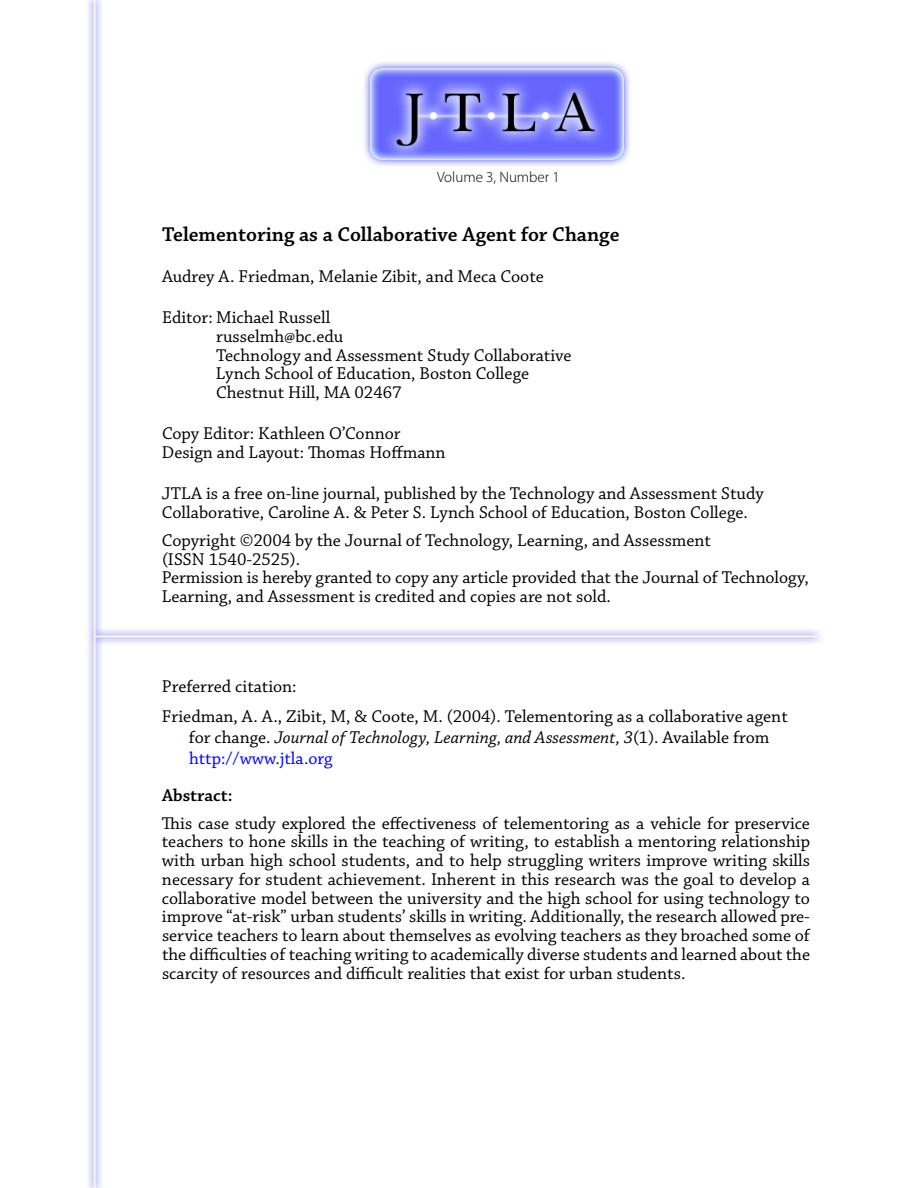
<style>
.page{position:relative;width:918px;height:1188px;background:#fff}
.page>*{position:absolute;margin:0;border:0;box-sizing:border-box;transform-origin:0 0}
.t1{font:600 21px "Chaparral Pro";color:#000}
.t2{font:18px/18.8px "Chaparral Pro";color:#000}
.t3{font:italic 18px/21px "Chaparral Pro";color:#000}
.t4{font:600 18px "Chaparral Pro";color:#000}
.t5{font:300 15px "Myriad Pro";color:#000}
.s1{font-style:normal}
.s2{font-style:normal;color:#00f}
</style>
<div class="page">
<img style="left:364px;top:62px;width:266px;height:104px">
<img style="left:88px;top:0;width:14px;height:1188px">
<p class="t5" style="left:437px;top:169px;width:124px">Volume 3, Number 1</p>
<p class="t1" style="left:162px;top:222px;width:459px">Telementoring as a Collaborative Agent for Change</p>
<p class="t2" style="left:162px;top:267px;width:383px">Audrey A. Friedman, Melanie Zibit, and Meca Coote</p>
<p class="t2" style="left:216px;top:309px;width:357px;text-indent:-54px">Editor: Michael Russell<br>russelmh@bc.edu<br>Technology and Assessment Study Collaborative<br>Lynch School of Education, Boston College<br>Chestnut Hill, MA 02467</p>
<p class="t2" style="left:162px;top:425px;width:285px">Copy Editor: Kathleen O’Connor<br>Design and Layout: Thomas Hoffmann</p>
<p class="t2" style="left:162px;top:485px;width:603px">JTLA is a free on-line journal, published by the Technology and Assessment Study<br>Collaborative, Caroline A. &amp; Peter S. Lynch School of Education, Boston College.</p>
<p class="t2" style="left:162px;top:531px;width:648px">Copyright ©2004 by the Journal of Technology, Learning, and Assessment<br>(ISSN 1540-2525).<br>Permission is hereby granted to copy any article provided that the Journal of Technology, Learning, and Assessment is credited and copies are not sold.</p>
<p class="t2" style="left:162px;top:672px;width:627px;line-height:30px">Preferred citation:<br>Friedman, A. A., Zibit, M, &amp; Coote, M. (2004). Telementoring as a collaborative agent</p>
<p class="t3" style="left:189px;top:728px;width:582px"><span class="s1">for change.</span> Journal of Technology, Learning, and Assessment, 3<span class="s1">(1). Available from </span><span class="s2">http://www.jtla.org</span></p>
<p class="t4" style="left:162px;top:785px;width:72px">Abstract:</p>
<p class="t2" style="left:162px;top:814px;width:650px;text-align:justify">This case study explored the effectiveness of telementoring as a vehicle for preservice teachers to hone skills in the teaching of writing, to establish a mentoring relationship with urban high school students, and to help struggling writers improve writing skills necessary for student achievement. Inherent in this research was the goal to develop a collaborative model between the university and the high school for using technology to improve “at-risk” urban students’ skills in writing. Additionally, the research allowed pre&shy;service teachers to learn about themselves as evolving teachers as they broached some of the difficulties of teaching writing to academically diverse students and learned about the scarcity of resources and difficult realities that exist for urban students.</p>
</div>
